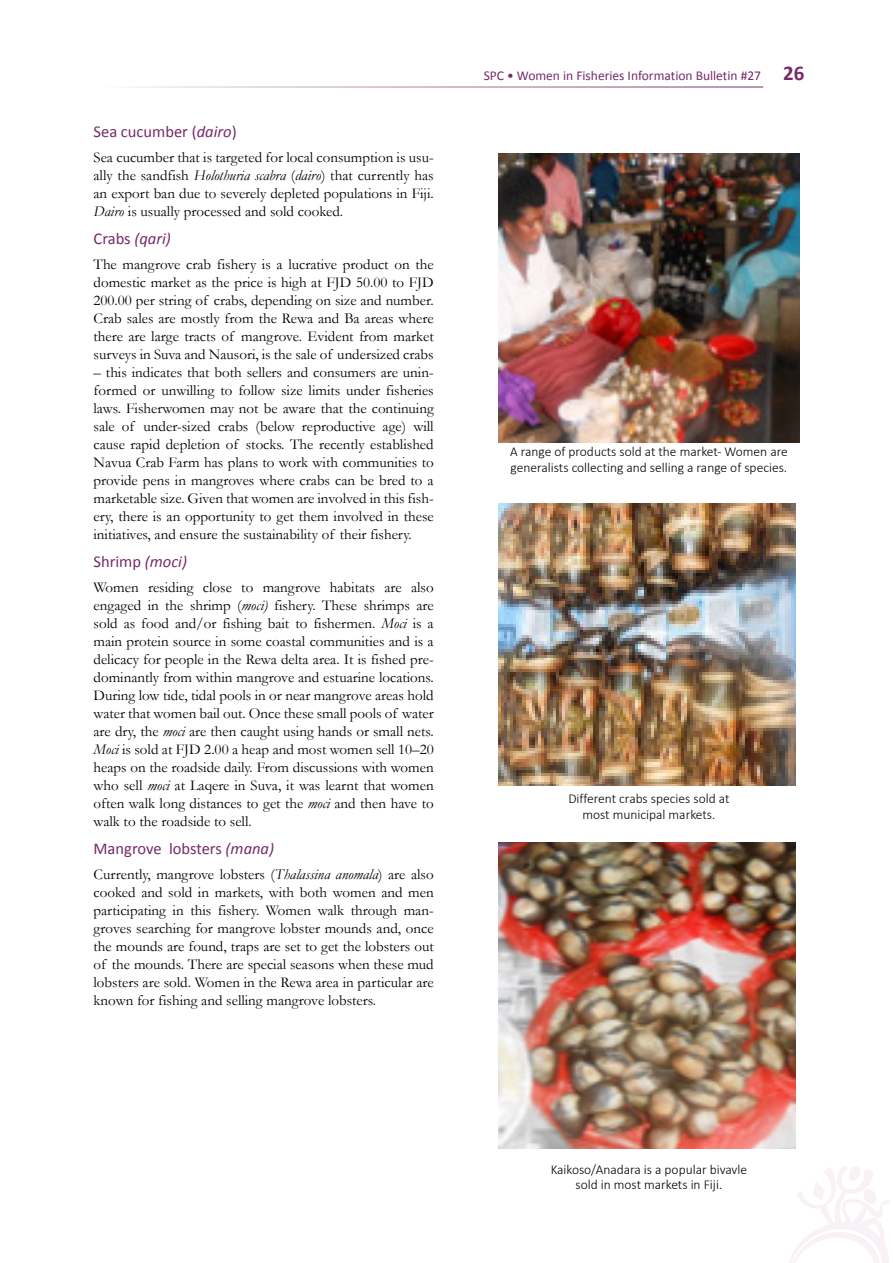
<style>
.page{position:relative;width:893px;height:1263px;background:#fff}
.page>*{position:absolute;margin:0;border:0;box-sizing:border-box;transform-origin:0 0}
.t1{font:16.5px "Calibri";color:#762b68}
.t2{font:italic 16.5px "Calibri";color:#762b68}
.t3{font:15px/18px "Garamond";color:#000;text-align:justify}
.t4{font:300 13.5px/15.8px "Calibri";color:#000;text-align:center}
.t5{font:13.5px "Calibri";color:#762b68}
.s1{font-style:italic}
.s2{font-style:normal}
.s3{font-weight:700;font-size:21px}
</style>
<div class="page">
<svg style="left:789px;top:1166px;width:100px;height:97px"></svg>
<img style="left:498px;top:153px;width:301px;height:289px">
<img style="left:498px;top:503px;width:297px;height:282px">
<img style="left:498px;top:842px;width:297px;height:306px">
<p class="t1" style="left:94px;top:121px;width:145px">Sea cucumber (<span class="s1">dairo</span>)</p>
<p class="t3" style="left:94px;top:148px;width:342px">Sea cucumber that is targeted for local consumption is usu&shy;ally the sandfish <span class="s1">Holothuria scabra</span> (<span class="s1">dairo</span>) that currently has an export ban due to severely depleted populations in Fiji.<br><span class="s1">Dairo</span> is usually processed and sold cooked.</p>
<p class="t2" style="left:94px;top:227px;width:79px"><span class="s2">Crabs</span> (qari)</p>
<p class="t3" style="left:94px;top:255px;width:342px">The mangrove crab fishery is a lucrative product on the domestic market as the price is high at FJD 50.00 to FJD 200.00 per string of crabs, depending on size and number.<br>Crab sales are mostly from the Rewa and Ba areas where there are large tracts of mangrove. Evident from market surveys in Suva and Nausori, is the sale of undersized crabs</p>
<p class="t3" style="left:94px;top:363px;width:342px">– this indicates that both sellers and consumers are unin&shy;formed or unwilling to follow size limits under fisheries laws. Fisherwomen may not be aware that the continuing sale of under-sized crabs (below reproductive age) will cause rapid depletion of stocks. The recently established Navua Crab Farm has plans to work with communities to provide pens in mangroves where crabs can be bred to a marketable size. Given that women are involved in this fish&shy;ery, there is an opportunity to get them involved in these initiatives, and ensure the sustainability of their fishery.</p>
<p class="t1" style="left:94px;top:551px;width:95px">Shrimp <span class="s1">(moci)</span></p>
<p class="t3" style="left:94px;top:578px;width:342px">Women residing close to mangrove habitats are also engaged in the shrimp (<span class="s1">moci)</span> fishery. These shrimps are sold as food and/or fishing bait to fishermen. <span class="s1">Moci</span> is a main protein source in some coastal communities and is a delicacy for people in the Rewa delta area. It is fished pre&shy;dominantly from within mangrove and estuarine locations.<br>During low tide, tidal pools in or near mangrove areas hold water that women bail out. Once these small pools of water are dry, the <span class="s1">moci</span> are then caught using hands or small nets.<br><span class="s1">Moci</span> is sold at FJD 2.00 a heap and most women sell 10–20 heaps on the roadside daily. From discussions with women who sell <span class="s1">moci</span> at Laqere in Suva, it was learnt that women often walk long distances to get the <span class="s1">moci</span> and then have to walk to the roadside to sell.</p>
<p class="t1" style="left:94px;top:838px;width:182px">Mangrove lobsters <span class="s1">(mana)</span></p>
<p class="t3" style="left:94px;top:865px;width:342px">Currently, mangrove lobsters (<span class="s1">Thalassina anomala</span>) are also cooked and sold in markets, with both women and men participating in this fishery. Women walk through man&shy;groves searching for mangrove lobster mounds and, once the mounds are found, traps are set to get the lobsters out of the mounds. There are special seasons when these mud lobsters are sold. Women in the Rewa area in particular are known for fishing and selling mangrove lobsters.</p>
<p class="t5" style="left:484px;top:67px;width:322px">SPC • Women in Fisheries Information Bulletin #27 <span class="s3">26</span></p>
<p class="t4" style="left:510px;top:443px;width:279px;text-align:left">A range of products sold at the market- Women are generalists collecting and selling a range of species.</p>
<p class="t4" style="left:568px;top:790px;width:163px">Different crabs species sold at most municipal markets.</p>
<p class="t4" style="left:551px;top:1160px;width:198px">Kaikoso/Anadara is a popular bivavle sold in most markets in Fiji.</p>
</div>
